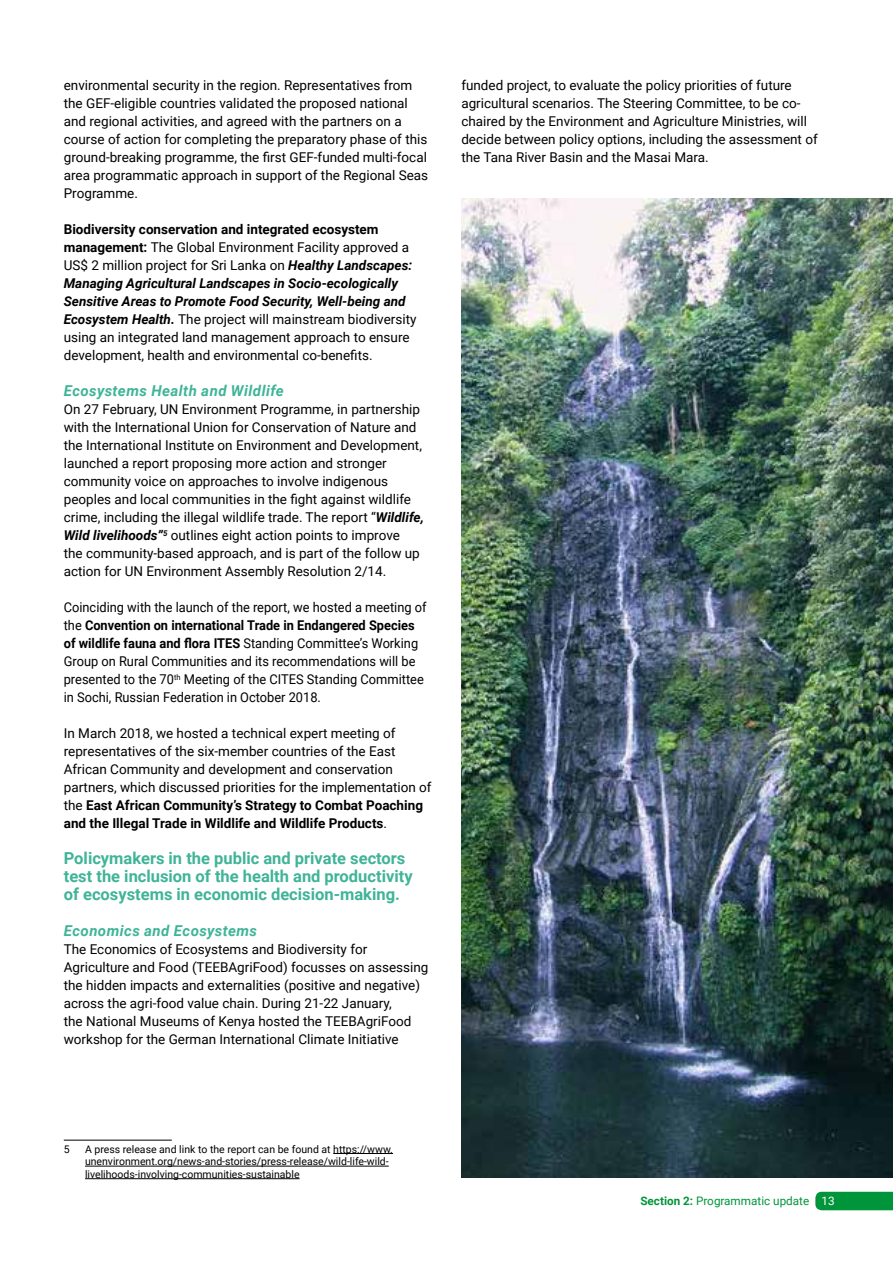
<style>
.page{position:relative;width:893px;height:1263px;background:#fff}
.page>*{position:absolute;margin:0;border:0;box-sizing:border-box;transform-origin:0 0}
.t1{font:700 16.5px/18px "Roboto";color:#3fb498}
.t2{font:italic 700 15px "Roboto";letter-spacing:.03em;color:#3fb498}
.t3{font:13.5px/18px "Roboto";color:#000}
.t4{font:13.5px/18px "Roboto";color:#000;scale:.95 1}
.t5{font:11.7px "Roboto";color:#00953a}
.t6{font:10.5px/12.6px "Roboto";color:#000}
.s1{font-weight:700}
.s2{font-weight:700;font-style:italic}
.s3{color:#fff}
</style>
<div class="page">
<svg style="left:815px;top:1192px;width:78px;height:18px"></svg>
<hr style="left:64px;top:1140px;width:108px;height:1px;background:#000">
<hr style="left:333px;top:1153px;width:60px;height:1px;background:#000">
<hr style="left:85px;top:1166px;width:304px;height:1px;background:#000">
<hr style="left:85px;top:1178px;width:215px;height:1px;background:#000">
<img style="left:461px;top:198px;width:432px;height:979px">
<p class="t3" style="left:64px;top:76px;width:366px">environmental security in the region. Representatives from the GEF-eligible countries validated the proposed national and regional activities, and agreed with the partners on a course of action for completing the preparatory phase of this ground-breaking programme, the first GEF-funded multi-focal area programmatic approach in support of the Regional Seas Programme.</p>
<p class="t3" style="left:64px;top:220px;width:354px"><span class="s1">Biodiversity conservation and integrated ecosystem management:</span> The Global Environment Facility approved a US$ 2 million project for Sri Lanka on <span class="s2">Healthy Landscapes:<br>Managing Agricultural Landscapes in Socio-ecologically Sensitive Areas to Promote Food Security, Well-being and Ecosystem Health.</span> The project will mainstream biodiversity using an integrated land management approach to ensure development, health and environmental co-benefits.</p>
<p class="t2" style="left:64px;top:380px;width:222px">Ecosystems Health and Wildlife</p>
<p class="t3" style="left:64px;top:400px;width:362px">On 27 February, UN Environment Programme, in partnership with the International Union for Conservation of Nature and the International Institute on Environment and Development, launched a report proposing more action and stronger community voice on approaches to involve indigenous peoples and local communities in the fight against wildlife crime, including the illegal wildlife trade. The report “<span class="s2">Wildlife, Wild livelihoods”</span><sup>5</sup> outlines eight action points to improve<br>the community-based approach, and is part of the follow up action for UN Environment Assembly Resolution 2/14.</p>
<p class="t4" style="left:64px;top:598px;width:383px">Coinciding with the launch of the report, we hosted a meeting of the <span class="s1">Convention on international Trade in Endangered Species of wildlife fauna and flora ITES</span> Standing Committee’s Working Group on Rural Communities and its recommendations will be presented to the 70<sup>th</sup> Meeting of the CITES Standing Committee in Sochi, Russian Federation in October 2018.</p>
<p class="t3" style="left:64px;top:724px;width:369px">In March 2018, we hosted a technical expert meeting of representatives of the six-member countries of the East African Community and development and conservation partners, which discussed priorities for the implementation of the <span class="s1">East African Community’s Strategy to Combat Poaching and the Illegal Trade in Wildlife and Wildlife Products</span>.</p>
<p class="t1" style="left:64px;top:849px;width:350px">Policymakers in the public and private sectors test the inclusion of the health and productivity of ecosystems in economic decision-making.</p>
<p class="t2" style="left:64px;top:920px;width:195px">Economics and Ecosystems</p>
<p class="t3" style="left:64px;top:940px;width:366px">The Economics of Ecosystems and Biodiversity for Agriculture and Food (TEEBAgriFood) focusses on assessing the hidden impacts and externalities (positive and negative) across the agri-food value chain. During 21-22 January,<br>the National Museums of Kenya hosted the TEEBAgriFood workshop for the German International Climate Initiative</p>
<p class="t3" style="left:461px;top:76px;width:358px">funded project, to evaluate the policy priorities of future agricultural scenarios. The Steering Committee, to be co&shy;chaired by the Environment and Agriculture Ministries, will decide between policy options, including the assessment of the Tana River Basin and the Masai Mara.</p>
<p class="t6" style="left:64px;top:1142px;width:7px">5</p>
<p class="t6" style="left:85px;top:1142px;width:309px">A press release and link to the report can be found at https://www. unenvironment.org/news-and-stories/press-release/wild-life-wild&shy;livelihoods-involving-communities-sustainable</p>
<p class="t5" style="left:640px;top:1193px;width:196px"><span class="s1">Section 2:</span> Programmatic update <span class="s3">13</span></p>
</div>
